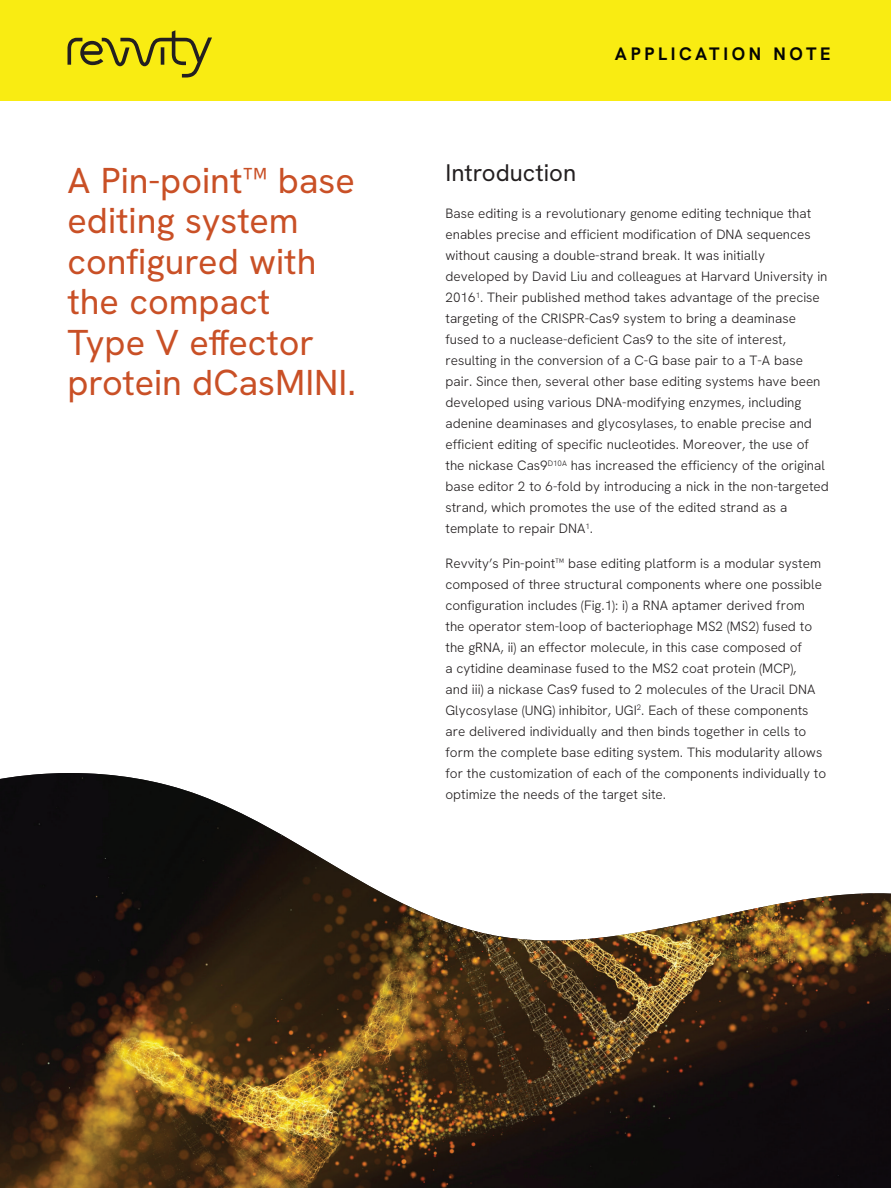
<style>
.page{position:relative;width:891px;height:1188px;background:#fff}
.page>*{position:absolute;margin:0;border:0;box-sizing:border-box;transform-origin:0 0}
.t1{font:36px/40.5px "Hanken Grotesk";color:#c95026}
.t2{font:24px "Hanken Grotesk";color:#231f20}
.t3{font:700 18px "Hanken Grotesk";letter-spacing:.2em;color:#040503}
.t4{font:300 13.5px/21px "Hanken Grotesk";color:#231f20}
</style>
<div class="page">
<div style="left:0;top:0;width:891px;height:101px;background:#f9ec12"></div>
<svg style="left:68px;top:30px;width:144px;height:48px"></svg>
<img style="left:0;top:773px;width:891px;height:415px">
<h1 class="t1" style="left:68px;top:159px;width:290px">A Pin-point™ base editing system configured with the compact<br>Type V effector protein dCasMINI.</h1>
<h3 class="t3" style="left:615px;top:43px;width:217px">APPLICATION NOTE</h3>
<h2 class="t2" style="left:446px;top:157px;width:132px">Introduction</h2>
<p class="t4" style="left:446px;top:203px;width:385px">Base editing is a revolutionary genome editing technique that enables precise and efficient modification of DNA sequences without causing a double-strand break. It was initially developed by David Liu and colleagues at Harvard University in 2016<sup>1</sup>. Their published method takes advantage of the precise targeting of the CRISPR-Cas9 system to bring a deaminase fused to a nuclease-deficient Cas9 to the site of interest, resulting in the conversion of a C-G base pair to a T-A base pair. Since then, several other base editing systems have been developed using various DNA-modifying enzymes, including adenine deaminases and glycosylases, to enable precise and efficient editing of specific nucleotides. Moreover, the use of the nickase Cas9<sup>D10A</sup> has increased the efficiency of the original base editor 2 to 6-fold by introducing a nick in the non-targeted strand, which promotes the use of the edited strand as a template to repair DNA<sup>1</sup>.</p>
<p class="t4" style="left:446px;top:552px;width:382px">Revvity’s Pin-point™ base editing platform is a modular system composed of three structural components where one possible configuration includes (Fig.1): i) a RNA aptamer derived from the operator stem-loop of bacteriophage MS2 (MS2) fused to the gRNA, ii) an effector molecule, in this case composed of<br>a cytidine deaminase fused to the MS2 coat protein (MCP),<br>and iii) a nickase Cas9 fused to 2 molecules of the Uracil DNA Glycosylase (UNG) inhibitor, UGI<sup>2</sup>. Each of these components are delivered individually and then binds together in cells to form the complete base editing system. This modularity allows for the customization of each of the components individually to optimize the needs of the target site.</p>
</div>
